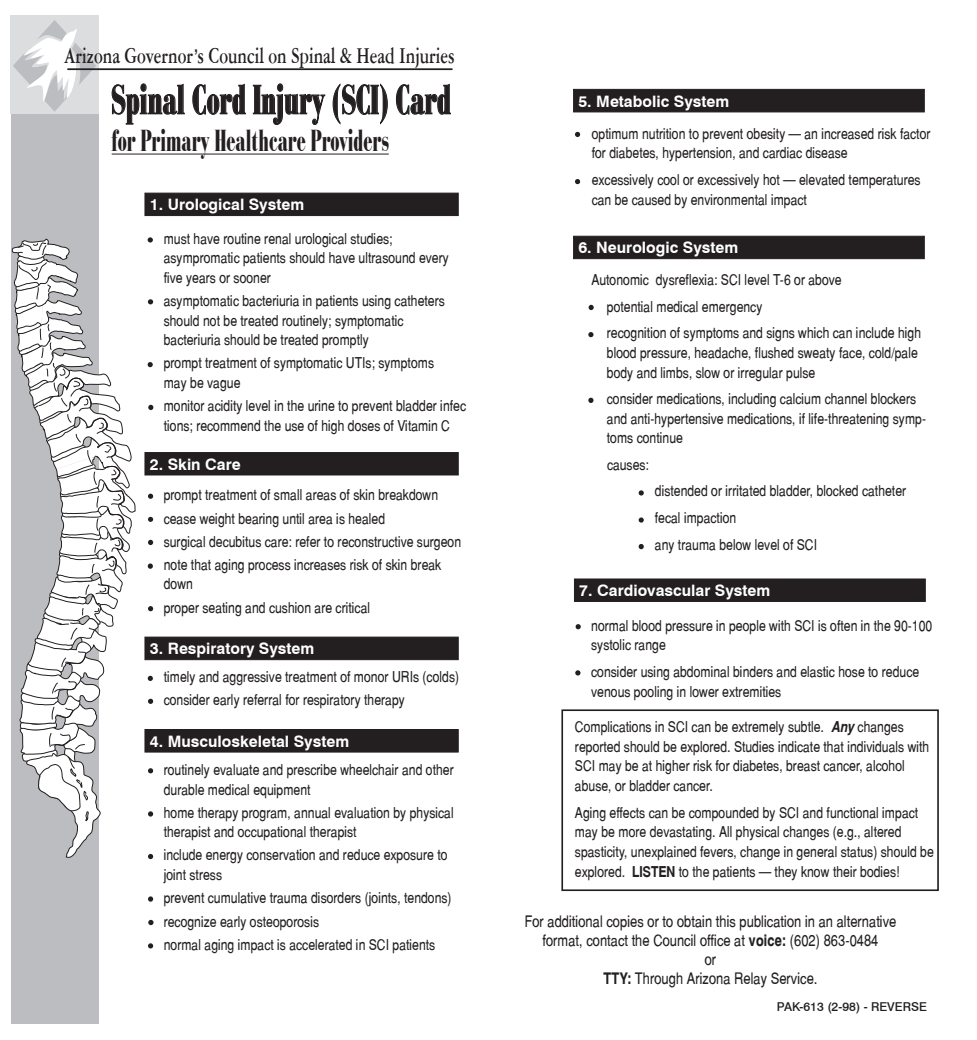
<style>
.page{position:relative;width:977px;height:1040px;background:#fff}
.page>*{position:absolute;margin:0;border:0;box-sizing:border-box;transform-origin:0 0}
.t1{font:900 42.88px "Bauer Bodni Blk Cn BT";color:#231f20;scale:.69 1}
.t2{font:900 31.5px "Bauer Bodni Blk Cn BT";color:#231f20;scale:.66 1}
.t3{font:700 24.15px "Ameri Garmnd BT";color:#231f20;scale:.72 1}
.t4{font:21.7px "Switzerland Narrow";color:#231f20}
.t5{font:15.75px/18.9px "Switzerland Narrow";color:#231f20;text-align:center}
.t6{font:700 15.75px "Swis 721 Win 95 BT";color:#fff}
.t7{font:14.88px/19.6px "Switzerland Narrow";color:#231f20}
.t8{font:500 12.25px "Swis 721 Md BT";color:#231f20}
.s1{font-weight:700;font-style:italic}
.s2{font-weight:700}
</style>
<div class="page">
<div style="left:144px;top:193px;width:314px;height:23px;background:#231f20"></div>
<div style="left:573px;top:236px;width:351px;height:23px;background:#231f20;border:1px solid #231f20"></div>
<div style="left:573px;top:89px;width:351px;height:23px;background:#231f20"></div>
<div style="left:144px;top:452px;width:314px;height:23px;background:#231f20"></div>
<div style="left:11px;top:110px;width:88px;height:914px;background:#bcbdc0"></div>
<svg style="left:11px;top:238px;width:125px;height:620px"></svg>
<div style="left:11px;top:16px;width:88px;height:98px;background:#dcdddf"></div>
<svg style="left:13px;top:20px;width:83px;height:92px"></svg>
<hr style="left:68px;top:68px;width:384px;height:2px;background:#231f20">
<hr style="left:112px;top:154px;width:277px;height:1px;background:#231f20">
<div style="left:144px;top:636px;width:314px;height:24px;background:#231f20;border:1px solid #231f20"></div>
<div style="left:144px;top:729px;width:314px;height:23px;background:#231f20"></div>
<div style="left:561px;top:709px;width:377px;height:182px;border:2px solid #231f20"></div>
<div style="left:574px;top:578px;width:351px;height:24px;background:#231f20;border:1px solid #231f20"></div>
<svg style="left:148px;top:943px;width:5px;height:5px"></svg>
<svg style="left:148px;top:919px;width:5px;height:6px"></svg>
<svg style="left:148px;top:896px;width:5px;height:5px"></svg>
<svg style="left:148px;top:854px;width:5px;height:5px"></svg>
<svg style="left:148px;top:811px;width:5px;height:5px"></svg>
<svg style="left:148px;top:768px;width:5px;height:5px"></svg>
<svg style="left:148px;top:698px;width:5px;height:6px"></svg>
<svg style="left:148px;top:675px;width:5px;height:6px"></svg>
<svg style="left:148px;top:606px;width:5px;height:5px"></svg>
<svg style="left:148px;top:563px;width:5px;height:6px"></svg>
<svg style="left:148px;top:540px;width:5px;height:5px"></svg>
<svg style="left:148px;top:517px;width:5px;height:5px"></svg>
<svg style="left:148px;top:493px;width:5px;height:6px"></svg>
<svg style="left:148px;top:405px;width:5px;height:5px"></svg>
<svg style="left:575px;top:179px;width:5px;height:5px"></svg>
<svg style="left:588px;top:332px;width:5px;height:5px"></svg>
<svg style="left:588px;top:398px;width:5px;height:5px"></svg>
<svg style="left:638px;top:490px;width:5px;height:5px"></svg>
<svg style="left:638px;top:517px;width:5px;height:5px"></svg>
<svg style="left:638px;top:544px;width:5px;height:5px"></svg>
<svg style="left:575px;top:624px;width:5px;height:5px"></svg>
<svg style="left:575px;top:670px;width:5px;height:5px"></svg>
<svg style="left:148px;top:362px;width:5px;height:5px"></svg>
<svg style="left:575px;top:132px;width:5px;height:5px"></svg>
<svg style="left:588px;top:305px;width:5px;height:5px"></svg>
<svg style="left:148px;top:299px;width:5px;height:5px"></svg>
<svg style="left:148px;top:237px;width:5px;height:5px"></svg>
<h3 class="t3" style="left:64px;top:41px;width:543px">A˜Œ¡•”„ G•Œˆ˜”•˜ ™ C•›”†Œ’ •” S–Œ”„’ F Hˆ„‡ I”Ž›˜Œˆ™</h3>
<h3 class="t4" style="left:194px;top:44px;width:5px">'</h3>
<h1 class="t1" style="left:111px;top:73px;width:493px">s–Œ”„’@c•˜‡@i”Ž›˜ @HsciI@c„˜‡</h1>
<h2 class="t2" style="left:111px;top:120px;width:422px">‰•˜ p˜Œ“„˜ hˆ„’š‹†„˜ˆ p˜•œŒ‡ˆ˜™</h2>
<p class="t6" style="left:150px;top:194px;width:156px">1. Urological System</p>
<p class="t7" style="left:164px;top:228px;width:286px">must have routine renal urological studies; asympromatic patients should have ultrasound every five years or sooner</p>
<p class="t7" style="left:164px;top:291px;width:282px">asymptomatic bacteriuria in patients using catheters should not be treated routinely; symptomatic bacteriuria should be treated promptly</p>
<p class="t7" style="left:164px;top:353px;width:272px">prompt treatment of symptomatic UTIs; symptoms may be vague</p>
<p class="t7" style="left:164px;top:396px;width:304px">monitor acidity level in the urine to prevent bladder infec tions; recommend the use of high doses of Vitamin C</p>
<p class="t6" style="left:150px;top:453px;width:92px">2. Skin Care</p>
<p class="t7" style="left:164px;top:483px;width:299px;line-height:23.1px">prompt treatment of small areas of skin breakdown cease weight bearing until area is healed<br>surgical decubitus care: refer to reconstructive surgeon note that aging process increases risk of skin break</p>
<p class="t7" style="left:164px;top:572px;width:208px;line-height:23.1px">down<br>proper seating and cushion are critical</p>
<p class="t6" style="left:150px;top:637px;width:166px">3. Respiratory System</p>
<p class="t7" style="left:164px;top:665px;width:297px;line-height:23.1px">timely and aggressive treatment of monor URIs (colds) consider early referral for respiratory therapy</p>
<p class="t6" style="left:150px;top:730px;width:201px">4. Musculoskeletal System</p>
<p class="t7" style="left:164px;top:759px;width:291px">routinely evaluate and prescribe wheelchair and other durable medical equipment</p>
<p class="t7" style="left:164px;top:802px;width:291px">home therapy program, annual evaluation by physical therapist and occupational therapist</p>
<p class="t7" style="left:164px;top:845px;width:285px">include energy conservation and reduce exposure to joint stress</p>
<p class="t7" style="left:164px;top:886px;width:289px;line-height:23.1px">prevent cumulative trauma disorders (joints, tendons) recognize early osteoporosis<br>normal aging impact is accelerated in SCI patients</p>
<p class="t6" style="left:578px;top:90px;width:152px">5. Metabolic System</p>
<p class="t7" style="left:591px;top:123px;width:340px">optimum nutrition to prevent obesity — an increased risk factor for diabetes, hypertension, and cardiac disease</p>
<p class="t7" style="left:591px;top:170px;width:330px">excessively cool or excessively hot — elevated temperatures can be caused by environmental impact</p>
<p class="t6" style="left:578px;top:237px;width:161px">6. Neurologic System</p>
<p class="t7" style="left:607px;top:266px;width:316px;line-height:26.8px;text-indent:-15px">Autonomic dysreflexia: SCI level T-6 or above<br>potential medical emergency<br>recognition of symptoms and signs which can include high</p>
<p class="t7" style="left:607px;top:342px;width:312px">blood pressure, headache, flushed sweaty face, cold/pale body and limbs, slow or irregular pulse</p>
<p class="t7" style="left:607px;top:389px;width:321px">consider medications, including calcium channel blockers and anti-hypertensive medications, if life-threatening symp&shy;toms continue</p>
<p class="t7" style="left:607px;top:454px;width:43px">causes:</p>
<p class="t7" style="left:655px;top:477px;width:253px;line-height:26.6px">distended or irritated bladder, blocked catheter fecal impaction<br>any trauma below level of SCI</p>
<p class="t6" style="left:579px;top:579px;width:192px">7. Cardiovascular System</p>
<p class="t7" style="left:591px;top:615px;width:342px">normal blood pressure in people with SCI is often in the 90-100 systolic range</p>
<p class="t7" style="left:591px;top:662px;width:329px">consider using abdominal binders and elastic hose to reduce venous pooling in lower extremities</p>
<p class="t7" style="left:575px;top:717px;width:356px">Complications in SCI can be extremely subtle. <span class="s1">Any</span> changes reported should be explored. Studies indicate that individuals with SCI may be at higher risk for diabetes, breast cancer, alcohol abuse, or bladder cancer.</p>
<p class="t7" style="left:575px;top:802px;width:360px">Aging effects can be compounded by SCI and functional impact may be more devastating. All physical changes (e.g., altered spasticity, unexplained fevers, change in general status) should be explored. <span class="s2">LISTEN</span> to the patients — they know their bodies!</p>
<p class="t5" style="left:524px;top:911px;width:373px">For additional copies or to obtain this publication in an alternative format, contact the Council office at <span class="s2">voice:</span> (602) 863-0484<br>or<br><span class="s2">TTY:</span> Through Arizona Relay Service.</p>
<p class="t8" style="left:777px;top:998px;width:152px">PAKMVQS HRMYXI M REVERSE</p>
</div>
